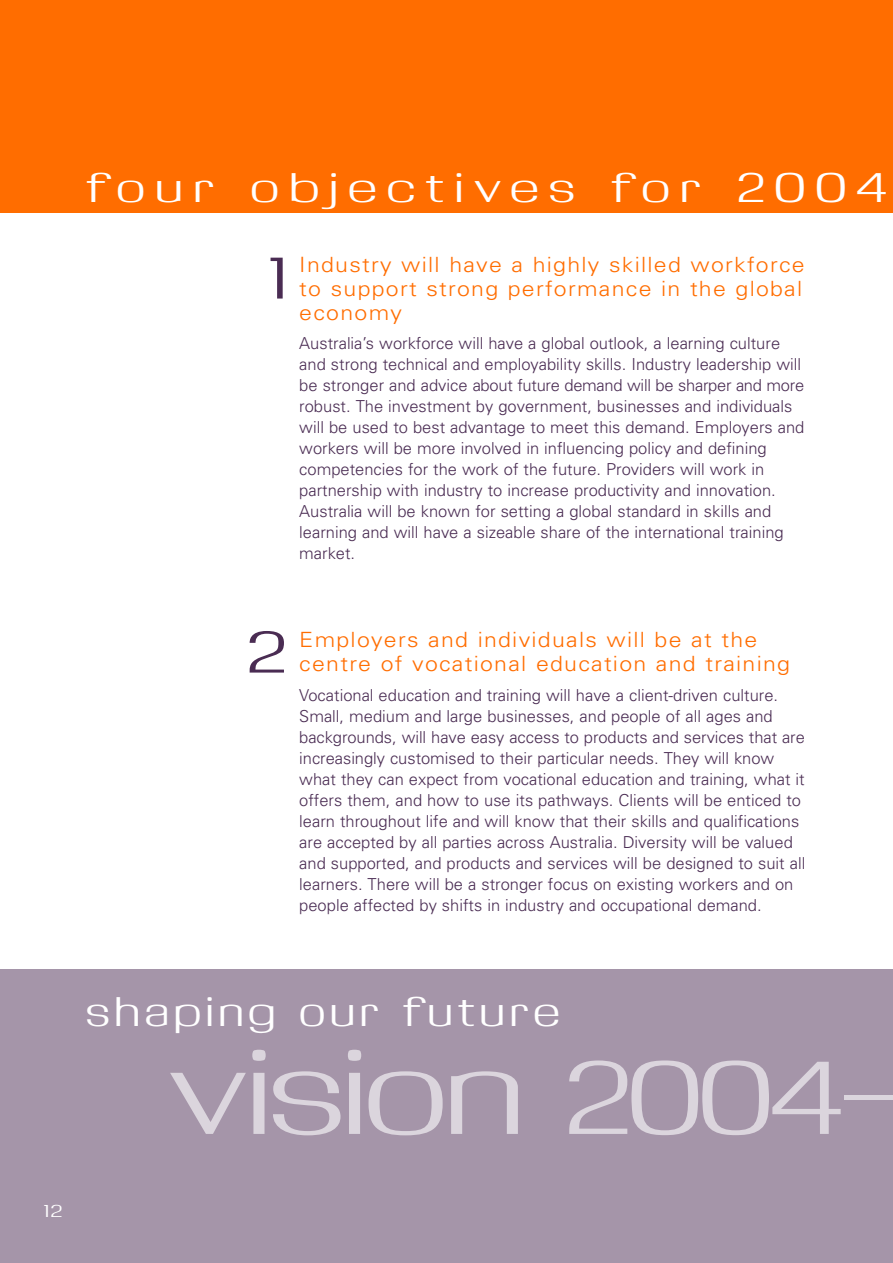
<style>
.page{position:relative;width:893px;height:1263px;background:#fff}
.page>*{position:absolute;margin:0;border:0;box-sizing:border-box;transform-origin:0 0}
.t1{font:105px "Kasse FLF";color:#dbd5dd;scale:1.2 1}
.t2{font:51px "Kasse FLF";color:#4a2c53;scale:1.2 1}
.t3{font:36px "Kasse FLF";letter-spacing:.26em;color:#fff;scale:1.2 1}
.t4{font:36px "Kasse FLF";letter-spacing:.135em;color:#fff;scale:1.1 1}
.t5{font:300 21px/24px "Univers";letter-spacing:.055em;color:#ff6d00;text-align:justify;scale:1.1 1}
.t6{font:300 16.5px/21px "Univers";color:#4a2c53}
.t7{font:15px "Kasse FLF";color:#fff;scale:1.2 1}
.s1{font-size:90px}
</style>
<div class="page">
<div style="left:0;top:969px;width:892px;height:294px;background:#a595a9"></div>
<div style="left:0;top:0;width:892px;height:213px;background:#ff6d00"></div>
<h3 class="t3" style="left:87px;top:172px;width:668px">four objectives for 2004</h3>
<h2 class="t2" style="left:270px;top:256px;width:15px">1</h2>
<p class="t5" style="left:299px;top:254px;width:461px">Industry will have a highly skilled workforce to support strong performance in the global economy</p>
<p class="t6" style="left:299px;top:334px;width:506px">Australia’s workforce will have a global outlook, a learning culture and strong technical and employability skills. Industry leadership will be stronger and advice about future demand will be sharper and more robust. The investment by government, businesses and individuals will be used to best advantage to meet this demand. Employers and workers will be more involved in influencing policy and defining competencies for the work of the future. Providers will work in partnership with industry to increase productivity and innovation.<br>Australia will be known for setting a global standard in skills and learning and will have a sizeable share of the international training market.</p>
<h2 class="t2" style="left:248px;top:630px;width:32px">2</h2>
<p class="t5" style="left:299px;top:630px;width:447px">Employers and individuals will be at the centre of vocational education and training</p>
<p class="t6" style="left:299px;top:686px;width:507px">Vocational education and training will have a client-driven culture.<br>Small, medium and large businesses, and people of all ages and backgrounds, will have easy access to products and services that are increasingly customised to their particular needs. They will know what they can expect from vocational education and training, what it offers them, and how to use its pathways. Clients will be enticed to learn throughout life and will know that their skills and qualifications are accepted by all parties across Australia. Diversity will be valued and supported, and products and services will be designed to suit all learners. There will be a stronger focus on existing workers and on people affected by shifts in industry and occupational demand.</p>
<h3 class="t4" style="left:87px;top:997px;width:431px">shaping our future</h3>
<h1 class="t1" style="left:168px;top:1047px;width:609px">vision <span class="s1">2004–</span></h1>
<p class="t7" style="left:44px;top:1205px;width:16px">12</p>
</div>
